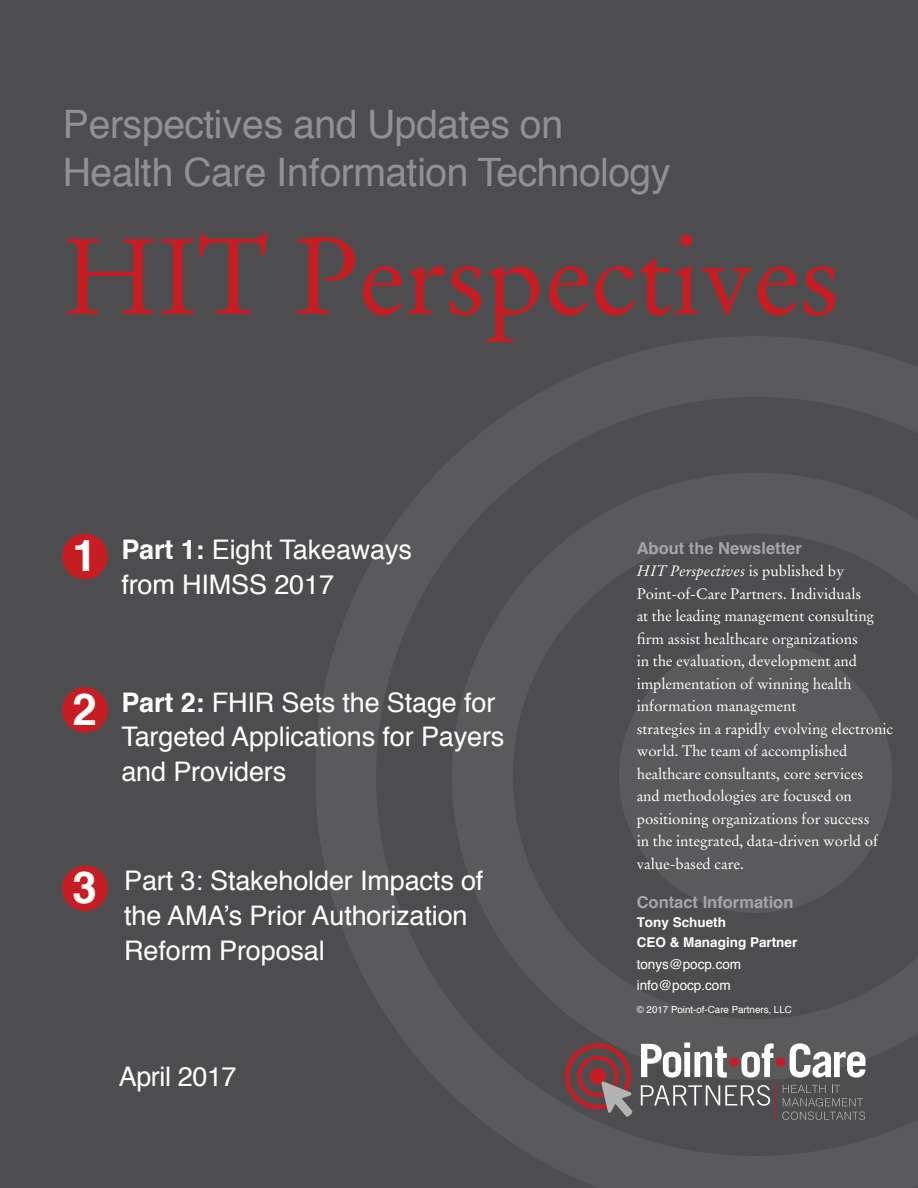
<style>
.page{position:relative;width:918px;height:1188px;background:#4d4d4f}
.page>*{position:absolute;margin:0;border:0;box-sizing:border-box;transform-origin:0 0}
.t1{font:106.95px "Stempel Garamond";letter-spacing:-.01em;color:#c61d23}
.t2{font:700 43.8px "Helvetica";color:#fff}
.t3{font:39.15px/48.2px "Helvetica";letter-spacing:-.015em;color:#919195}
.t4{font:27px/34.5px "Helvetica";letter-spacing:-.005em;color:#fff}
.t5{font:700 16.5px "Helvetica";color:#a5a6a9}
.t6{font:15px/22.5px "Stempel Garamond";letter-spacing:-.005em;color:#fff}
.t7{font:700 13.5px/19.5px "Helvetica";color:#fff}
.t8{font:13.5px/21px "Helvetica";color:#fff}
.t9{font:9.75px "Helvetica";color:#fff}
.s1{font-weight:700}
.s2{font-weight:700;font-size:43.8px}
.s3{font-style:italic}
</style>
<div class="page">
<svg style="left:316px;top:336px;width:602px;height:852px"></svg>
<svg style="left:641px;top:1085px;width:129px;height:21px"></svg>
<svg style="left:641px;top:1043px;width:86px;height:35px"></svg>
<div style="left:729px;top:1057px;width:10px;height:10px;background:#c51d23;border-radius:50%"></div>
<svg style="left:741px;top:1043px;width:33px;height:35px"></svg>
<div style="left:776px;top:1057px;width:9px;height:10px;background:#c51d23;border-radius:50%"></div>
<svg style="left:790px;top:1043px;width:75px;height:35px"></svg>
<svg style="left:782px;top:1085px;width:83px;height:35px"></svg>
<hr style="left:775px;top:1084px;width:1px;height:36px;background:#c51d23">
<svg style="left:565px;top:1043px;width:68px;height:74px"></svg>
<div style="left:62px;top:534px;width:46px;height:45px;background:#c61d23;border-radius:50%"></div>
<div style="left:62px;top:687px;width:46px;height:46px;background:#c61d23;border-radius:50%"></div>
<div style="left:62px;top:866px;width:46px;height:45px;background:#c61d23;border-radius:50%"></div>
<h3 class="t3" style="left:63px;top:101px;width:609px">Perspectives and Updates on<br>Health Care Information Technology</h3>
<h1 class="t1" style="left:63px;top:213px;width:779px">HIT Perspectives</h1>
<h2 class="t2" style="left:72px;top:520px;width:26px">1</h2>
<h3 class="t4" style="left:121px;top:533px;width:292px"><span class="s1">Part 1:</span> Eight Takeaways from HIMSS 2017</h3>
<h2 class="t2" style="left:72px;top:674px;width:26px">2</h2>
<h3 class="t4" style="left:121px;top:686px;width:385px"><span class="s1">Part 2:</span> FHIR Sets the Stage for<br>Targeted Applications for Payers and Providers</h3>
<h3 class="t4" style="left:124px;top:865px;width:361px;text-indent:-52px"><span class="s2">3</span> Part 3: Stakeholder Impacts of the AMA’s Prior Authorization<br>Reform Proposal</h3>
<h3 class="t4" style="left:119px;top:1060px;width:119px">April 2017</h3>
<p class="t5" style="left:637px;top:534px;width:167px">About the Newsletter</p>
<p class="t6" style="left:637px;top:560px;width:258px"><span class="s3">HIT Perspectives</span> is published by Point-of-Care Partners. Individuals<br>at the leading management consulting firm assist healthcare organizations<br>in the evaluation, development and implementation of winning health information management<br>strategies in a rapidly evolving electronic world. The team of accomplished healthcare consultants, core services<br>and methodologies are focused on positioning organizations for success<br>in the integrated, data-driven world of value-based care.</p>
<p class="t5" style="left:637px;top:888px;width:158px">Contact Information</p>
<p class="t7" style="left:637px;top:913px;width:162px">Tony Schueth<br>CEO &amp; Managing Partner</p>
<p class="t8" style="left:637px;top:954px;width:106px">tonys@pocp.com info@pocp.com</p>
<p class="t9" style="left:637px;top:1002px;width:157px">© 2017 Point-of-Care Partners, LLC</p>
</div>
